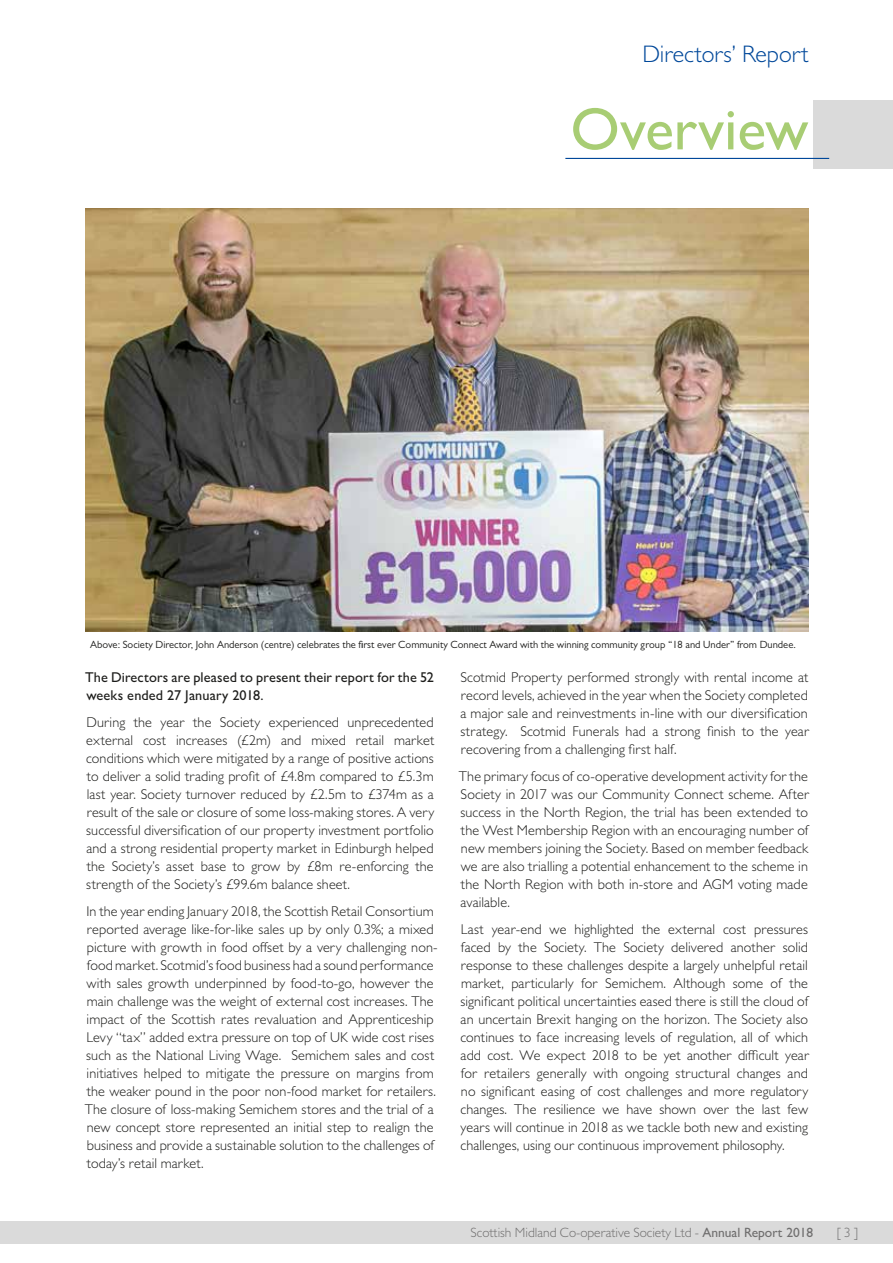
<style>
.page{position:relative;width:893px;height:1263px;background:#fff}
.page>*{position:absolute;margin:0;border:0;box-sizing:border-box;transform-origin:0 0}
.t1{font:500 60px "Gill Sans MT Pro";color:#a8cd74}
.t2{font:300 24px "Gill Sans MT Pro";color:#00489a}
.t3{font:300 14.25px/18px "Gill Sans MT Pro";letter-spacing:.005em;color:#1d1d1b;text-align:justify}
.t4{font:500 14.25px/18px "Gill Sans MT Pro";letter-spacing:.01em;color:#1d1d1b}
.t5{font:300 13.5px "Gill Sans MT Pro";color:#706f6f}
.t6{font:10.5px "Gill Sans MT Pro";color:#1d1d1b}
.s1{font-weight:500}
</style>
<div class="page">
<div style="left:0;top:1221px;width:893px;height:23px;background:#dadada"></div>
<div style="left:813px;top:100px;width:80px;height:68px;background:#dadada"></div>
<hr style="left:565px;top:158px;width:264px;height:1px;background:#00489a">
<img style="left:85px;top:208px;width:724px;height:423px">
<h2 class="t2" style="left:642px;top:39px;width:168px">Directors’ Report</h2>
<h1 class="t1" style="left:570px;top:93px;width:239px">Overview</h1>
<p class="t6" style="left:90px;top:638px;width:707px">Above: Society Director, John Anderson (centre) celebrates the first ever Community Connect Award with the winning community group “18 and Under” from Dundee.</p>
<p class="t4" style="left:85px;top:668px;width:351px">The Directors are pleased to present their report for the 52 weeks ended 27 January 2018.</p>
<p class="t3" style="left:86px;top:712px;width:350px">During the year the Society experienced unprecedented external cost increases (£2m) and mixed retail market conditions which were mitigated by a range of positive actions to deliver a solid trading profit of £4.8m compared to £5.3m last year. Society turnover reduced by £2.5m to £374m as a result of the sale or closure of some loss-making stores. A very successful diversification of our property investment portfolio and a strong residential property market in Edinburgh helped the Society’s asset base to grow by £8m re-enforcing the strength of the Society’s £99.6m balance sheet.</p>
<p class="t3" style="left:85px;top:901px;width:354px;text-align:left">In the year ending January 2018, the Scottish Retail Consortium reported average like-for-like sales up by only 0.3%; a mixed picture with growth in food offset by a very challenging non&shy;food market. Scotmid’s food business had a sound performance with sales growth underpinned by food-to-go, however the main challenge was the weight of external cost increases. The impact of the Scottish rates revaluation and Apprenticeship Levy “tax” added extra pressure on top of UK wide cost rises such as the National Living Wage. Semichem sales and cost initiatives helped to mitigate the pressure on margins from the weaker pound in the poor non-food market for retailers.<br>The closure of loss-making Semichem stores and the trial of a new concept store represented an initial step to realign the business and provide a sustainable solution to the challenges of today’s retail market.</p>
<p class="t3" style="left:460px;top:667px;width:350px">Scotmid Property performed strongly with rental income at record levels, achieved in the year when the Society completed a major sale and reinvestments in-line with our diversification strategy. Scotmid Funerals had a strong finish to the year recovering from a challenging first half.</p>
<p class="t3" style="left:459px;top:766px;width:352px">The primary focus of co-operative development activity for the Society in 2017 was our Community Connect scheme. After success in the North Region, the trial has been extended to the West Membership Region with an encouraging number of new members joining the Society. Based on member feedback we are also trialling a potential enhancement to the scheme in the North Region with both in-store and AGM voting made available.</p>
<p class="t3" style="left:460px;top:919px;width:350px">Last year-end we highlighted the external cost pressures faced by the Society. The Society delivered another solid response to these challenges despite a largely unhelpful retail market, particularly for Semichem. Although some of the significant political uncertainties eased there is still the cloud of an uncertain Brexit hanging on the horizon. The Society also continues to face increasing levels of regulation, all of which add cost. We expect 2018 to be yet another difficult year for retailers generally with ongoing structural changes and no significant easing of cost challenges and more regulatory changes. The resilience we have shown over the last few years will continue in 2018 as we tackle both new and existing challenges, using our continuous improvement philosophy.</p>
<p class="t5" style="left:471px;top:1224px;width:344px">Scottish Midland Co-operative Society Ltd - <span class="s1">Annual Report 2018</span></p>
<p class="t5" style="left:837px;top:1224px;width:23px">[ 3 ]</p>
</div>
